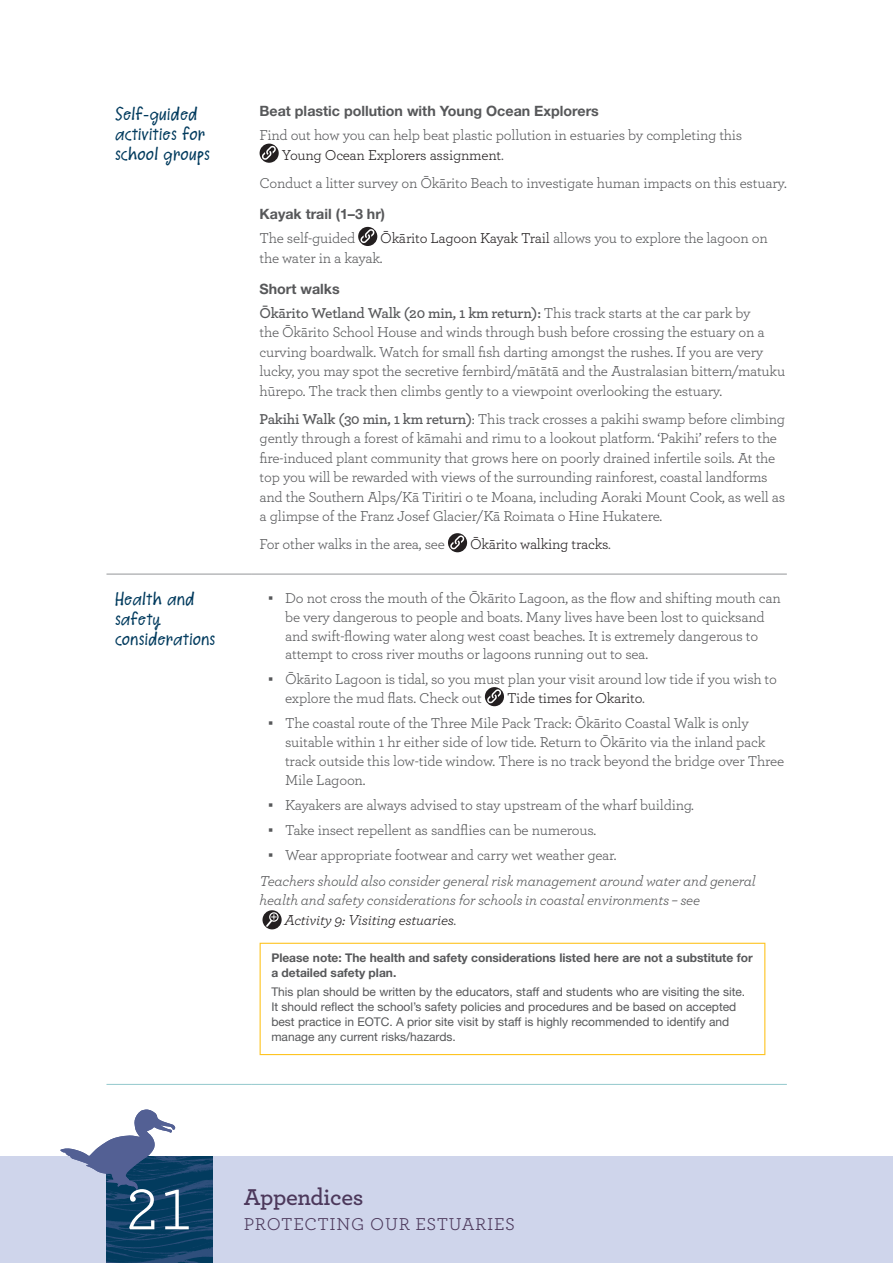
<style>
.page{position:relative;width:893px;height:1263px;background:#fff}
.page>*{position:absolute;margin:0;border:0;box-sizing:border-box;transform-origin:0 0}
.t1{font:60px "Archer";color:#fff}
.t2{font:600 24px "Archer";letter-spacing:-.015em;color:#4c385b}
.t3{font:18px "Archer";letter-spacing:.04em;color:#4c385b}
.Table_H1{font:15.75px/20.2px "Salli Scribbles";color:#023b5e}
.BODY_TEXT{font:15px/19.5px "Archer";letter-spacing:-.015em;color:#57585a}
.BODY_TEXT-2{font:italic 15px "Archer";letter-spacing:-.015em;color:#57585a}
.BODY_TEXT-3{font:15px "Archer";letter-spacing:-.015em;color:#231f20}
.BODY_TEXT-4{font:italic 15px "Archer";letter-spacing:-.015em;color:#231f20}
.Table_H2{font:700 14.25px "Helvetica Neue LT Std";color:#57585a}
.Table_Body_copy{font:12px/15px "Helvetica Neue LT Std";color:#57585a}
.Table_Body_copy-2{font:700 12px/15px "Helvetica Neue LT Std";color:#57585a}
.s1{font-family:"Helvetica Neue LT Std"}
.s2{color:#231f20}
.s3{font-weight:600}
.s4{color:#57585a}
.s5{font-family:"Arial"}
</style>
<div class="page">
<hr style="left:106px;top:574px;width:145px;height:1px;background:#939598">
<hr style="left:251px;top:574px;width:536px;height:1px;background:#939598">
<hr style="left:106px;top:1084px;width:145px;height:1px;background:#93c8cc">
<hr style="left:251px;top:1084px;width:536px;height:1px;background:#93c8cc">
<svg style="left:260px;top:144px;width:19px;height:19px"></svg>
<svg style="left:262px;top:146px;width:14px;height:14px"></svg>
<svg style="left:358px;top:227px;width:19px;height:19px"></svg>
<svg style="left:360px;top:229px;width:15px;height:14px"></svg>
<svg style="left:448px;top:533px;width:19px;height:19px"></svg>
<svg style="left:450px;top:535px;width:15px;height:15px"></svg>
<svg style="left:485px;top:687px;width:19px;height:19px"></svg>
<svg style="left:487px;top:689px;width:14px;height:15px"></svg>
<svg style="left:262px;top:910px;width:20px;height:19px"></svg>
<svg style="left:266px;top:912px;width:13px;height:15px"></svg>
<div style="left:260px;top:943px;width:505px;height:112px;border:1px solid #fec422"></div>
<div style="left:0;top:1157px;width:893px;height:106px;background:#cfd5eb"></div>
<img style="left:106px;top:1157px;width:107px;height:106px">
<svg style="left:60px;top:1109px;width:115px;height:81px"></svg>
<p class="Table_H1" style="left:115px;top:102px;width:96px">Self<span class="s1">-</span>guided activities for school groups</p>
<p class="Table_H2" style="left:260px;top:103px;width:341px">Beat plastic pollution with Young Ocean Explorers</p>
<p class="BODY_TEXT" style="left:282px;top:125px;width:462px;text-indent:-22px">Find out how you can help beat plastic pollution in estuaries by completing this<br><span class="s2">Young Ocean Explorers assignment</span>.</p>
<p class="BODY_TEXT" style="left:260px;top:172px;width:529px">Conduct a litter survey on Ōkārito Beach to investigate human impacts on this estuary.</p>
<p class="Table_H2" style="left:260px;top:205px;width:127px">Kayak trail (1–3 hr)</p>
<p class="BODY_TEXT" style="left:260px;top:228px;width:97px">The self-guided</p>
<p class="BODY_TEXT" style="left:260px;top:228px;width:510px;text-indent:121px"><span class="s2">Ōkārito Lagoon Kayak Trail</span> allows you to explore the lagoon on the water in a kayak.</p>
<p class="Table_H2" style="left:260px;top:280px;width:82px">Short walks</p>
<p class="BODY_TEXT" style="left:260px;top:302px;width:527px"><span class="s3">Ōkārito Wetland Walk (20 min, 1 km return):</span> This track starts at the car park by<br>the Ōkārito School House and winds through bush before crossing the estuary on a curving boardwalk. Watch for small fish darting amongst the rushes. If you are very lucky, you may spot the secretive fernbird/mātātā and the Australasian bittern/matuku hūrepo. The track then climbs gently to a viewpoint overlooking the estuary.</p>
<p class="BODY_TEXT" style="left:260px;top:408px;width:527px"><span class="s3">Pakihi Walk (30 min, 1 km return)</span>: This track crosses a pakihi swamp before climbing gently through a forest of kāmahi and rimu to a lookout platform. ‘Pakihi’ refers to the fire-induced plant community that grows here on poorly drained infertile soils. At the top you will be rewarded with views of the surrounding rainforest, coastal landforms and the Southern Alps/Kā Tiritiri o te Moana, including Aoraki Mount Cook, as well as a glimpse of the Franz Josef Glacier/Kā Roimata o Hine Hukatere.</p>
<p class="BODY_TEXT" style="left:260px;top:534px;width:187px">For other walks in the area, see</p>
<p class="BODY_TEXT-3" style="left:470px;top:534px;width:142px">Ōkārito walking tracks<span class="s4">.</span></p>
<p class="Table_H1" style="left:115px;top:587px;width:102px">Health and safety considerations</p>
<p class="BODY_TEXT" style="left:285px;top:588px;width:497px;line-height:18.8px;text-indent:-17px"><span class="s5">▪</span> Do not cross the mouth of the Ōkārito Lagoon, as the flow and shifting mouth can be very dangerous to people and boats. Many lives have been lost to quicksand and swift-flowing water along west coast beaches. It is extremely dangerous to attempt to cross river mouths or lagoons running out to sea.</p>
<p class="BODY_TEXT" style="left:285px;top:669px;width:493px;line-height:18.8px;text-indent:-17px"><span class="s5">▪</span> Ōkārito Lagoon is tidal, so you must plan your visit around low tide if you wish to explore the mud flats. Check out</p>
<p class="BODY_TEXT-3" style="left:507px;top:688px;width:139px">Tide times for Okarito<span class="s4">.</span></p>
<p class="BODY_TEXT" style="left:285px;top:713px;width:501px;line-height:18.8px;text-indent:-17px"><span class="s5">▪</span> The coastal route of the Three Mile Pack Track: Ōkārito Coastal Walk is only suitable within 1 hr either side of low tide. Return to Ōkārito via the inland pack track outside this low-tide window. There is no track beyond the bridge over Three Mile Lagoon.</p>
<p class="BODY_TEXT" style="left:268px;top:794px;width:427px"><span class="s5">▪</span> Kayakers are always advised to stay upstream of the wharf building.</p>
<p class="BODY_TEXT" style="left:268px;top:819px;width:330px"><span class="s5">▪</span> Take insect repellent as sandflies can be numerous.</p>
<p class="BODY_TEXT" style="left:268px;top:844px;width:350px"><span class="s5">▪</span> Wear appropriate footwear and carry wet weather gear.</p>
<p class="BODY_TEXT-2" style="left:260px;top:870px;width:498px">Teachers should also consider general risk management around water and general</p>
<p class="BODY_TEXT-2" style="left:260px;top:890px;width:442px">health and safety considerations for schools in coastal environments – see</p>
<p class="BODY_TEXT-4" style="left:284px;top:909px;width:174px">Activity 9: Visiting estuaries<span class="s4">.</span></p>
<p class="Table_Body_copy-2" style="left:271px;top:950px;width:483px">Please note: The health and safety considerations listed here are not a substitute for a detailed safety plan.</p>
<p class="Table_Body_copy" style="left:271px;top:984px;width:475px">This plan should be written by the educators, staff and students who are visiting the site.<br>It should reflect the school’s safety policies and procedures and be based on accepted best practice in EOTC. A prior site visit by staff is highly recommended to identify and manage any current risks/hazards.</p>
<h1 class="t1" style="left:126px;top:1168px;width:68px">21</h1>
<h2 class="t2" style="left:244px;top:1179px;width:121px">Appendices</h2>
<p class="t3" style="left:244px;top:1211px;width:273px">PROTECTING OUR ESTUARIES</p>
</div>
